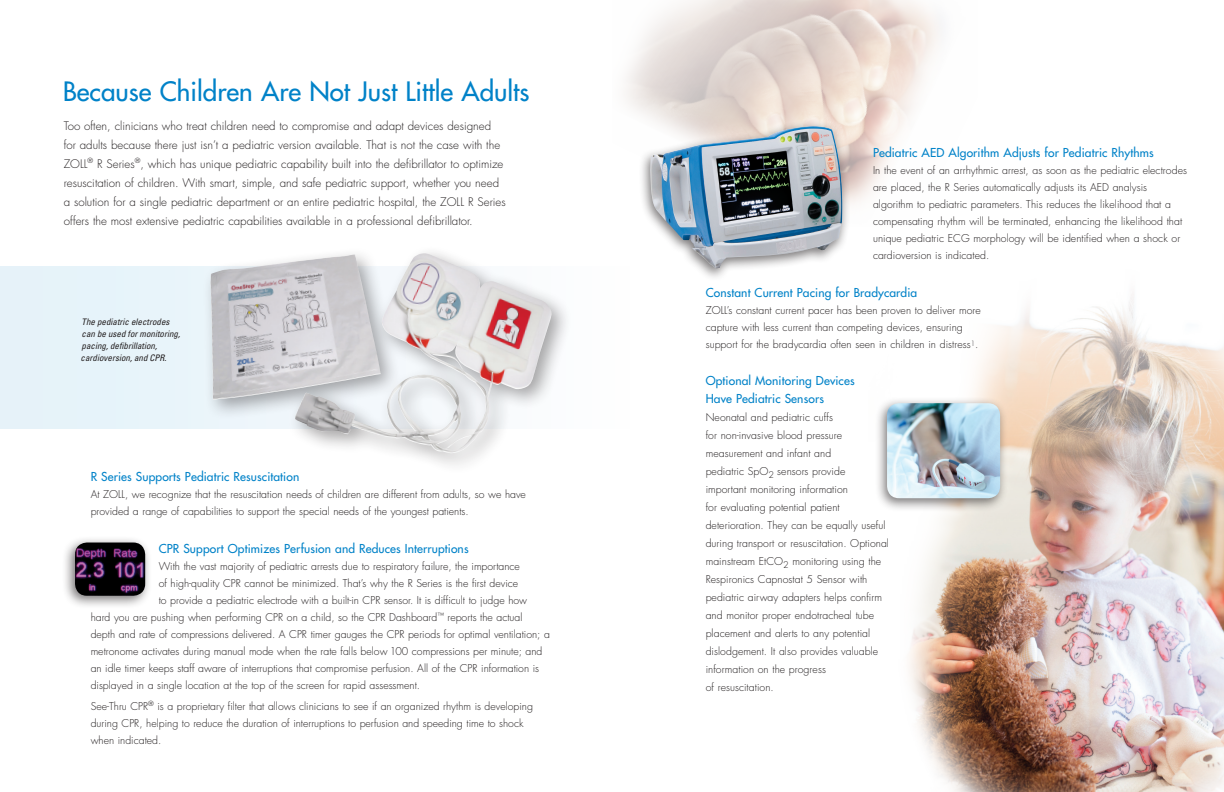
<style>
.page{position:relative;width:1224px;height:792px;background:#fff}
.page>*{position:absolute;margin:0;border:0;box-sizing:border-box;transform-origin:0 0}
.t1{font:500 26px "Futura Std";color:#0082c8}
.t2{font:500 12px/18px "Futura Std";letter-spacing:.01em;color:#0082c8}
.t3{font:300 11.5px/19px "Futura Std";color:#231f20}
.t4{font:300 10.5px/18px "Futura Std";letter-spacing:.005em;color:#231f20}
.t5{font:italic condensed 9px/12px "Univers";color:#231f20}
</style>
<div class="page">
<img style="left:909px;top:294px;width:315px;height:498px">
<div style="left:0;top:266px;width:202px;height:163px;background:#e6f3fa"></div>
<img style="left:625px;top:0;width:315px;height:204px">
<div style="left:202px;top:245px;width:370px;height:229px;background:#231f20;opacity:.4"></div>
<img style="left:295px;top:253px;width:192px;height:200px">
<div style="left:638px;top:120px;width:212px;height:162px;background:#231f20;opacity:.6"></div>
<img style="left:650px;top:126px;width:194px;height:142px">
<div style="left:62px;top:536px;width:90px;height:73px;background:#231f20;opacity:.6"></div>
<img style="left:75px;top:543px;width:70px;height:53px">
<div style="left:874px;top:397px;width:134px;height:115px;background:#231f20;opacity:.6"></div>
<img style="left:887px;top:403px;width:113px;height:95px">
<p class="t1" style="left:63px;top:75px;width:468px">Because Children Are Not Just Little Adults</p>
<p class="t3" style="left:64px;top:116px;width:444px">Too often, clinicians who treat children need to compromise and adapt devices designed for adults because there just isn’t a pediatric version available. That is not the case with the ZOLL<sup>®</sup> R Series<sup>®</sup>, which has unique pediatric capability built into the defibrillator to optimize resuscitation of children. With smart, simple, and safe pediatric support, whether you need a solution for a single pediatric department or an entire pediatric hospital, the ZOLL R Series offers the most extensive pediatric capabilities available in a professional defibrillator.</p>
<p class="t5" style="left:81px;top:316px;width:101px">The pediatric electrodes can be used for monitoring, pacing, defibrillation, cardioversion, and CPR.</p>
<p class="t2" style="left:91px;top:467px;width:210px">R Series Supports Pediatric Resuscitation</p>
<p class="t4" style="left:91px;top:486px;width:437px;line-height:17px">At ZOLL, we recognize that the resuscitation needs of children are different from adults, so we have provided a range of capabilities to support the special needs of the youngest patients.</p>
<p class="t2" style="left:159px;top:539px;width:311px">CPR Support Optimizes Perfusion and Reduces Interruptions</p>
<p class="t4" style="left:159px;top:557px;width:363px">With the vast majority of pediatric arrests due to respiratory failure, the importance</p>
<p class="t4" style="left:159px;top:574px;width:361px">of high-quality CPR cannot be minimized. That’s why the R Series is the first device</p>
<p class="t4" style="left:159px;top:591px;width:370px">to provide a pediatric electrode with a built-in CPR sensor. It is difficult to judge how</p>
<p class="t4" style="left:91px;top:608px;width:433px">hard you are pushing when performing CPR on a child, so the CPR Dashboard<sup>™</sup> reports the actual</p>
<p class="t4" style="left:91px;top:625px;width:461px">depth and rate of compressions delivered. A CPR timer gauges the CPR periods for optimal ventilation; a</p>
<p class="t4" style="left:91px;top:642px;width:453px">metronome activates during manual mode when the rate falls below 100 compressions per minute; and</p>
<p class="t4" style="left:91px;top:659px;width:450px">an idle timer keeps staff aware of interruptions that compromise perfusion. All of the CPR information is</p>
<p class="t4" style="left:91px;top:676px;width:331px">displayed in a single location at the top of the screen for rapid assessment.</p>
<p class="t4" style="left:91px;top:698px;width:444px;line-height:17px">See-Thru CPR<sup>®</sup> is a proprietary filter that allows clinicians to see if an organized rhythm is developing during CPR, helping to reduce the duration of interruptions to perfusion and speeding time to shock when indicated.</p>
<p class="t2" style="left:873px;top:144px;width:282px">Pediatric AED Algorithm Adjusts for Pediatric Rhythms</p>
<p class="t4" style="left:873px;top:162px;width:316px;line-height:17px">In the event of an arrhythmic arrest, as soon as the pediatric electrodes are placed, the R Series automatically adjusts its AED analysis algorithm to pediatric parameters. This reduces the likelihood that a compensating rhythm will be terminated, enhancing the likelihood that unique pediatric ECG morphology will be identified when a shock or cardioversion is indicated.</p>
<p class="t2" style="left:706px;top:284px;width:213px">Constant Current Pacing for Bradycardia</p>
<p class="t4" style="left:706px;top:302px;width:277px;line-height:17px">ZOLL’s constant current pacer has been proven to deliver more capture with less current than competing devices, ensuring support for the bradycardia often seen in children in distress<sup>1</sup>.</p>
<p class="t2" style="left:706px;top:372px;width:150px">Optional Monitoring Devices<br>Have Pediatric Sensors</p>
<p class="t4" style="left:706px;top:409px;width:185px">Neonatal and pediatric cuffs<br>for non-invasive blood pressure measurement and infant and<br>pediatric SpO<sub>2</sub> sensors provide<br>important monitoring information<br>for evaluating potential patient deterioration. They can be equally useful during transport or resuscitation. Optional mainstream EtCO<sub>2</sub> monitoring using the Respironics Capnostat 5 Sensor with pediatric airway adapters helps confirm and monitor proper endotracheal tube placement and alerts to any potential dislodgement. It also provides valuable information on the progress<br>of resuscitation.</p>
</div>
